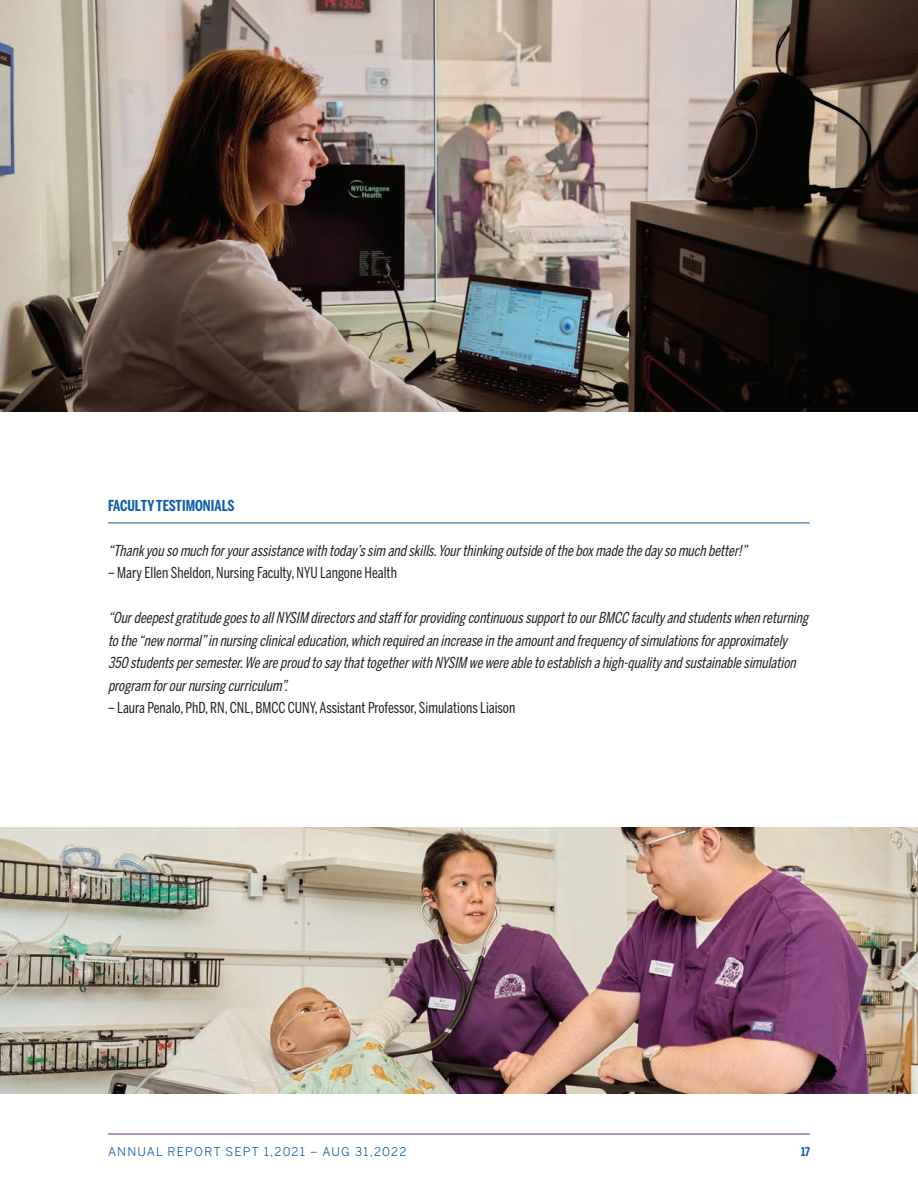
<style>
.page{position:relative;width:918px;height:1188px;background:#fff}
.page>*{position:absolute;margin:0;border:0;box-sizing:border-box;transform-origin:0 0}
.t1{font:italic 15px/22.5px "Benton Sans Comp";color:#231f20}
.t2{font:15px "Benton Sans Comp";color:#231f20}
.t3{font:700 15px "Benton Sans Comp";color:#115eab}
.t4{font:12px "Benton Sans";letter-spacing:.1em;color:#115eab}
.t5{font:700 12px "Benton Sans Comp";color:#115eab}
</style>
<div class="page">
<hr style="left:108px;top:1134px;width:702px;height:1px;background:#5e2d86">
<hr style="left:108px;top:523px;width:702px;height:1px;background:#115eab">
<img style="left:0;top:0;width:918px;height:412px">
<img style="left:0;top:827px;width:918px;height:267px">
<p class="t3" style="left:108px;top:497px;width:128px">FACULTY TESTIMONIALS</p>
<p class="t1" style="left:108px;top:539px;width:644px">“Thankyousomuchforyourassistancewithtoday ’ssim andskills.Yourthinkingoutsideoftheboxmadetheday somuchbetter!”</p>
<p class="t2" style="left:108px;top:564px;width:291px">– Mary Ellen Sheldon, Nursing Faculty, NYU Langone Health</p>
<p class="t1" style="left:108px;top:607px;width:705px">“OurdeepestgratitudegoestoallNYSIM directorsandstaff forprovidingcontinuoussupporttoourBMCC faculty andstudentswhenreturning tothe“new normal”innursingclinicaleducation,whichrequiredanincreaseintheamountandfrequency ofsimulationsforapproximately 350 studentspersemester.Weareproudtosay thattogetherwithNYSIM wewereabletoestablishahigh-quality andsustainablesimulation program forournursingcurriculum”.</p>
<p class="t2" style="left:108px;top:699px;width:409px">– Laura Penalo, PhD, RN, CNL, BMCC CUNY, Assistant Professor, Simulations Liaison</p>
<p class="t4" style="left:108px;top:1144px;width:300px">ANNUAL REPORT SEPT 1,2021 – AUG 31,2022</p>
<p class="t5" style="left:801px;top:1145px;width:10px">17</p>
</div>
